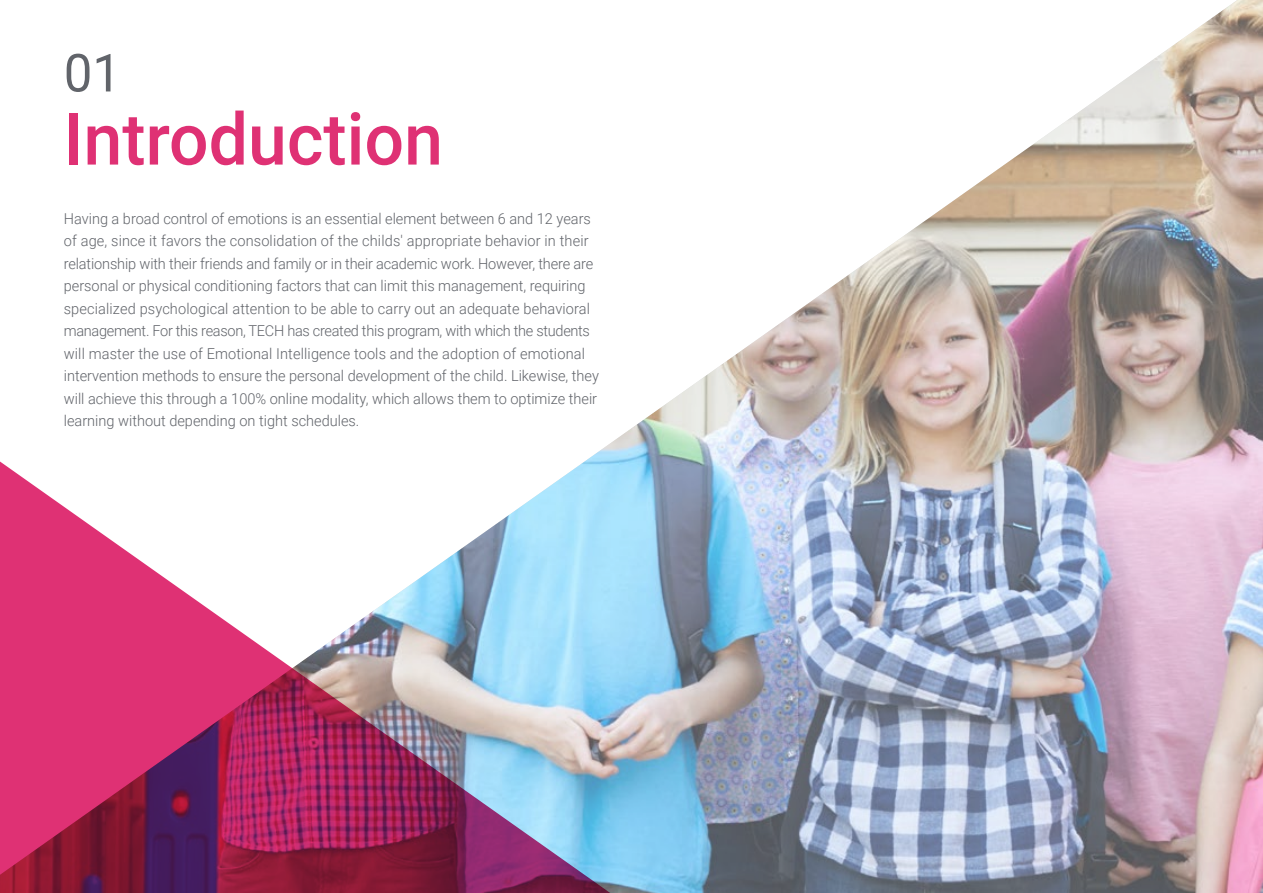
<style>
.page{position:relative;width:1263px;height:893px;background:#fff}
.page>*{position:absolute;margin:0;border:0;box-sizing:border-box;transform-origin:0 0}
.t1{font:500 72px "Roboto";color:#df3174}
.t2{font:52.5px "Roboto";color:#61646a}
.t3{font:300 15px/22.5px "Roboto";color:#61646a}
</style>
<div class="page">
<img style="left:607px;top:0;width:656px;height:893px">
<svg style="left:0;top:446px;width:640px;height:447px"></svg>
<h2 class="t2" style="left:64px;top:36px;width:59px">01</h2>
<h1 class="t1" style="left:64px;top:89px;width:381px">Introduction</h1>
<p class="t3" style="left:64px;top:207px;width:537px">Having a broad control of emotions is an essential element between 6 and 12 years of age, since it favors the consolidation of the childs' appropriate behavior in their relationship with their friends and family or in their academic work. However, there are personal or physical conditioning factors that can limit this management, requiring specialized psychological attention to be able to carry out an adequate behavioral management. For this reason, TECH has created this program, with which the students will master the use of Emotional Intelligence tools and the adoption of emotional intervention methods to ensure the personal development of the child. Likewise, they will achieve this through a 100% online modality, which allows them to optimize their learning without depending on tight schedules.</p>
</div>
